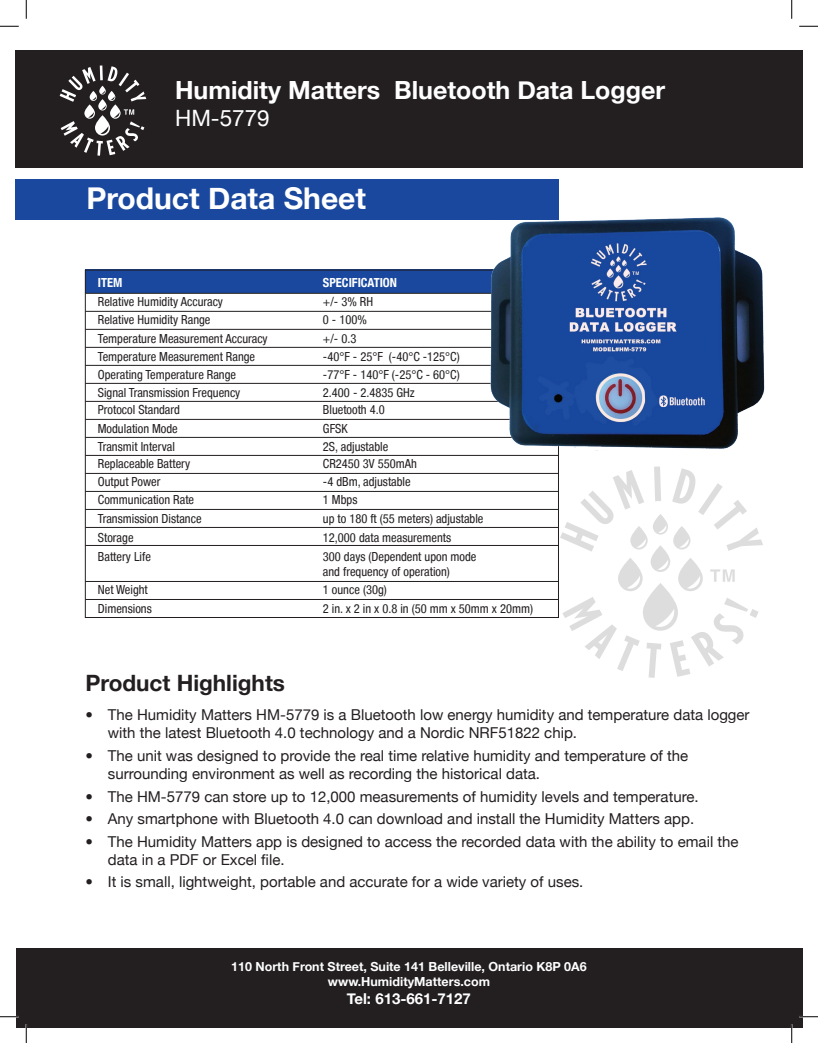
<style>
.page{position:relative;width:818px;height:1043px;background:#fff}
.page>*{position:absolute;margin:0;border:0;box-sizing:border-box;transform-origin:0 0}
.t1{font:700 30px "Helvetica Neue";color:#fff}
.t2{font:700 25px "Helvetica Neue";color:#fff}
.t3{font:700 22.5px "Helvetica Neue";color:#231f20}
.t4{font:22.5px "Helvetica Neue";color:#fff}
.t5{font:15px/18px "Helvetica Neue";color:#231f20}
.t6{font:700 15px "Helvetica Neue";color:#fff}
.t7{font:condensed 12.5px/15px "Helvetica Neue Condensed";color:#231f20}
.t8{font:700 12.5px/15px "Helvetica Neue";color:#fff;text-align:center}
.t9{font:700 condensed 12.5px "Helvetica Neue LT Com";color:#fff}
</style>
<div class="page">
<div style="left:86px;top:269px;width:472px;height:24px;background:#19489e"></div>
<svg style="left:560px;top:466px;width:203px;height:212px"></svg>
<div style="left:16px;top:948px;width:786px;height:80px;background:#231f20"></div>
<div style="left:15px;top:51px;width:787px;height:117px;background:#231f20"></div>
<svg style="left:60px;top:65px;width:86px;height:91px"></svg>
<hr style="left:85px;top:293px;width:473px;height:1px;background:#231f20">
<hr style="left:85px;top:311px;width:473px;height:1px;background:#231f20">
<hr style="left:85px;top:329px;width:473px;height:1px;background:#231f20">
<hr style="left:85px;top:347px;width:473px;height:1px;background:#231f20">
<hr style="left:85px;top:365px;width:473px;height:1px;background:#231f20">
<hr style="left:85px;top:383px;width:473px;height:1px;background:#231f20">
<hr style="left:85px;top:401px;width:473px;height:1px;background:#231f20">
<hr style="left:85px;top:419px;width:473px;height:1px;background:#231f20">
<hr style="left:85px;top:437px;width:473px;height:1px;background:#231f20">
<hr style="left:85px;top:455px;width:473px;height:1px;background:#231f20">
<hr style="left:85px;top:473px;width:473px;height:1px;background:#231f20">
<hr style="left:85px;top:491px;width:473px;height:1px;background:#231f20">
<hr style="left:85px;top:509px;width:473px;height:1px;background:#231f20">
<hr style="left:85px;top:527px;width:473px;height:1px;background:#231f20">
<hr style="left:85px;top:545px;width:473px;height:1px;background:#231f20">
<hr style="left:85px;top:581px;width:473px;height:1px;background:#231f20">
<hr style="left:85px;top:599px;width:473px;height:1px;background:#231f20">
<img style="left:489px;top:217px;width:276px;height:233px">
<div style="left:15px;top:179px;width:544px;height:40px;background:#19489e"></div>
<svg style="left:0;top:25px;width:19px;height:2px"></svg>
<svg style="left:799px;top:25px;width:19px;height:2px"></svg>
<svg style="left:0;top:1016px;width:19px;height:1px"></svg>
<svg style="left:799px;top:1015px;width:19px;height:2px"></svg>
<svg style="left:25px;top:0;width:2px;height:19px"></svg>
<svg style="left:25px;top:1024px;width:2px;height:18px"></svg>
<svg style="left:791px;top:0;width:1px;height:19px"></svg>
<svg style="left:790px;top:1024px;width:2px;height:18px"></svg>
<h2 class="t2" style="left:175px;top:74px;width:491px">Humidity Matters Bluetooth Data Logger</h2>
<h3 class="t4" style="left:175px;top:105px;width:96px">HM-5779</h3>
<h1 class="t1" style="left:86px;top:180px;width:281px">Product Data Sheet</h1>
<p class="t9" style="left:98px;top:275px;width:26px">ITEM</p>
<p class="t9" style="left:323px;top:275px;width:76px">SPECIFICATION</p>
<p class="t7" style="left:98px;top:293px;width:127px">Relative Humidity Accuracy</p>
<p class="t7" style="left:323px;top:293px;width:52px">+/- 3% RH</p>
<p class="t7" style="left:98px;top:312px;width:114px">Relative Humidity Range</p>
<p class="t7" style="left:323px;top:312px;width:45px">0 - 100%</p>
<p class="t7" style="left:98px;top:331px;width:171px">Temperature Measurement Accuracy</p>
<p class="t7" style="left:323px;top:331px;width:35px">+/- 0.3</p>
<p class="t7" style="left:98px;top:348px;width:159px">Temperature Measurement Range</p>
<p class="t7" style="left:323px;top:348px;width:138px">-40°F - 25°F (-40°C -125°C)</p>
<p class="t7" style="left:98px;top:367px;width:140px">Operating Temperature Range</p>
<p class="t7" style="left:323px;top:367px;width:138px">-77°F - 140°F (-25°C - 60°C)</p>
<p class="t7" style="left:98px;top:385px;width:144px">Signal Transmission Frequency</p>
<p class="t7" style="left:323px;top:385px;width:93px">2.400 - 2.4835 GHz</p>
<p class="t7" style="left:98px;top:402px;width:84px">Protocol Standard</p>
<p class="t7" style="left:323px;top:402px;width:63px">Bluetooth 4.0</p>
<p class="t7" style="left:98px;top:421px;width:81px">Modulation Mode</p>
<p class="t7" style="left:323px;top:421px;width:26px">GFSK</p>
<p class="t7" style="left:98px;top:438px;width:79px">Transmit Interval</p>
<p class="t7" style="left:323px;top:438px;width:67px">2S, adjustable</p>
<p class="t7" style="left:98px;top:456px;width:94px">Replaceable Battery</p>
<p class="t7" style="left:323px;top:456px;width:95px">CR2450 3V 550mAh</p>
<p class="t7" style="left:98px;top:473px;width:64px">Output Power</p>
<p class="t7" style="left:323px;top:473px;width:89px">-4 dBm, adjustable</p>
<p class="t7" style="left:98px;top:492px;width:98px">Communication Rate</p>
<p class="t7" style="left:323px;top:492px;width:36px">1 Mbps</p>
<p class="t7" style="left:98px;top:511px;width:105px">Transmission Distance</p>
<p class="t7" style="left:323px;top:511px;width:162px">up to 180 ft (55 meters) adjustable</p>
<p class="t7" style="left:98px;top:530px;width:37px">Storage</p>
<p class="t7" style="left:323px;top:530px;width:130px">12,000 data measurements</p>
<p class="t7" style="left:98px;top:548px;width:55px">Battery Life</p>
<p class="t7" style="left:323px;top:548px;width:155px">300 days (Dependent upon mode and frequency of operation)</p>
<p class="t7" style="left:98px;top:582px;width:51px">Net Weight</p>
<p class="t7" style="left:323px;top:582px;width:65px">1 ounce (30g)</p>
<p class="t7" style="left:98px;top:601px;width:55px">Dimensions</p>
<p class="t7" style="left:323px;top:601px;width:212px">2 in. x 2 in x 0.8 in (50 mm x 50mm x 20mm)</p>
<h3 class="t3" style="left:85px;top:669px;width:201px">Product Highlights</h3>
<p class="t5" style="left:108px;top:706px;width:643px;text-indent:-22px">• The Humidity Matters HM-5779 is a Bluetooth low energy humidity and temperature data logger with the latest Bluetooth 4.0 technology and a Nordic NRF51822 chip.</p>
<p class="t5" style="left:108px;top:746px;width:582px;text-indent:-22px">• The unit was designed to provide the real time relative humidity and temperature of the surrounding environment as well as recording the historical data.</p>
<p class="t5" style="left:85px;top:787px;width:615px">• The HM-5779 can store up to 12,000 measurements of humidity levels and temperature.</p>
<p class="t5" style="left:85px;top:809px;width:610px">• Any smartphone with Bluetooth 4.0 can download and install the Humidity Matters app.</p>
<p class="t5" style="left:108px;top:832px;width:632px;text-indent:-22px">• The Humidity Matters app is designed to access the recorded data with the ability to email the data in a PDF or Excel file.</p>
<p class="t5" style="left:85px;top:872px;width:499px">• It is small, lightweight, portable and accurate for a wide variety of uses.</p>
<p class="t8" style="left:231px;top:958px;width:357px">110 North Front Street, Suite 141 Belleville, Ontario K8P 0A6 www.HumidityMatters.com</p>
<p class="t6" style="left:347px;top:989px;width:125px">Tel: 613-661-7127</p>
</div>
